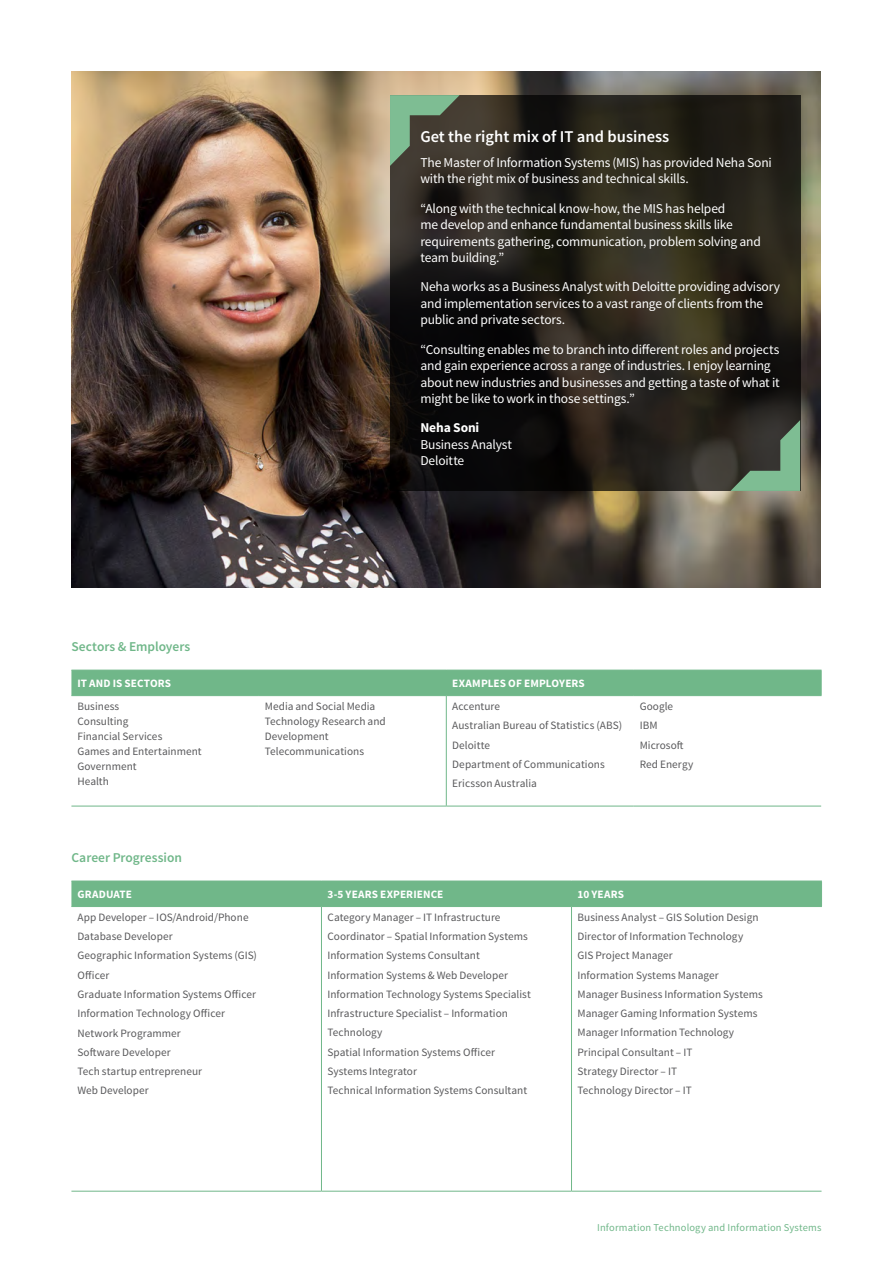
<style>
.page{position:relative;width:893px;height:1263px;background:#fff}
.page>*{position:absolute;margin:0;border:0;box-sizing:border-box;transform-origin:0 0}
.t1{font:600 16.5px "Source Sans Pro";color:#fff}
.t2{font:13.5px/16.5px "Source Sans Pro";letter-spacing:-.015em;color:#fff}
.t3{font:600 13.5px "Source Sans Pro";color:#70b789}
.t4{font:700 13.5px "Source Sans Pro";letter-spacing:-.01em;color:#fff}
.t5{font:11.25px/19.2px "Source Sans Pro";letter-spacing:.005em;color:#59595b}
.t6{font:700 11.25px "Source Sans Pro";letter-spacing:.01em;color:#fff}
.t7{font:10.5px "Source Sans Pro";letter-spacing:.015em;color:#70b789}
</style>
<div class="page">
<img style="left:71px;top:71px;width:750px;height:517px">
<svg style="left:390px;top:95px;width:410px;height:396px;background:#221e18"></svg>
<svg style="left:390px;top:95px;width:70px;height:71px;background:#5a6f59"></svg>
<svg style="left:730px;top:420px;width:70px;height:71px;background:#516955"></svg>
<div style="left:71px;top:670px;width:751px;height:26px;background:#70b789"></div>
<hr style="left:71px;top:695px;width:188px;height:1px;background:#70b789">
<hr style="left:259px;top:695px;width:187px;height:1px;background:#70b789">
<hr style="left:446px;top:695px;width:188px;height:1px;background:#70b789">
<hr style="left:446px;top:696px;width:1px;height:110px;background:#70b789">
<hr style="left:634px;top:695px;width:187px;height:1px;background:#70b789">
<hr style="left:71px;top:806px;width:188px;height:1px;background:#70b789">
<hr style="left:259px;top:806px;width:187px;height:1px;background:#70b789">
<hr style="left:446px;top:806px;width:188px;height:1px;background:#70b789">
<hr style="left:634px;top:806px;width:187px;height:1px;background:#70b789">
<hr style="left:571px;top:907px;width:1px;height:284px;background:#70b789">
<div style="left:71px;top:881px;width:751px;height:25px;background:#70b789"></div>
<hr style="left:71px;top:906px;width:250px;height:1px;background:#70b789">
<hr style="left:321px;top:906px;width:250px;height:1px;background:#70b789">
<hr style="left:321px;top:907px;width:1px;height:284px;background:#70b789">
<hr style="left:571px;top:906px;width:251px;height:1px;background:#70b789">
<hr style="left:71px;top:1191px;width:250px;height:1px;background:#70b789">
<hr style="left:321px;top:1191px;width:250px;height:1px;background:#70b789">
<hr style="left:571px;top:1191px;width:250px;height:1px;background:#70b789">
<h1 class="t1" style="left:420px;top:126px;width:250px">Get the right mix of IT and business</h1>
<p class="t2" style="left:420px;top:154px;width:353px">The Master of Information Systems (MIS) has provided Neha Soni with the right mix of business and technical skills.</p>
<p class="t2" style="left:420px;top:200px;width:342px">“Along with the technical know-how, the MIS has helped<br>me develop and enhance fundamental business skills like requirements gathering, communication, problem solving and team building.”</p>
<p class="t2" style="left:420px;top:279px;width:361px">Neha works as a Business Analyst with Deloitte providing advisory and implementation services to a vast range of clients from the public and private sectors.</p>
<p class="t2" style="left:420px;top:341px;width:361px">“Consulting enables me to branch into different roles and projects and gain experience across a range of industries. I enjoy learning about new industries and businesses and getting a taste of what it might be like to work in those settings.”</p>
<p class="t4" style="left:420px;top:419px;width:60px">Neha Soni</p>
<p class="t2" style="left:420px;top:436px;width:93px">Business Analyst<br>Deloitte</p>
<p class="t3" style="left:71px;top:638px;width:120px">Sectors &amp; Employers</p>
<p class="t6" style="left:77px;top:676px;width:95px">IT AND IS SECTORS</p>
<p class="t6" style="left:452px;top:676px;width:134px">EXAMPLES OF EMPLOYERS</p>
<p class="t5" style="left:77px;top:699px;width:126px;line-height:15px">Business<br>Consulting<br>Financial Services<br>Games and Entertainment<br>Government<br>Health</p>
<p class="t5" style="left:265px;top:699px;width:122px;line-height:15px">Media and Social Media<br>Technology Research and<br>Development<br>Telecommunications</p>
<p class="t5" style="left:452px;top:697px;width:171px">Accenture<br>Australian Bureau of Statistics (ABS)<br>Deloitte<br>Department of Communications<br>Ericsson Australia</p>
<p class="t5" style="left:640px;top:697px;width:55px">Google<br>IBM<br>Microsoft<br>Red Energy</p>
<p class="t3" style="left:71px;top:849px;width:112px">Career Progression</p>
<p class="t6" style="left:77px;top:887px;width:56px">GRADUATE</p>
<p class="t6" style="left:327px;top:887px;width:117px">3-5 YEARS EXPERIENCE</p>
<p class="t6" style="left:577px;top:887px;width:48px">10 YEARS</p>
<p class="t5" style="left:77px;top:908px;width:181px">App Developer – IOS/Android/Phone<br>Database Developer<br>Geographic Information Systems (GIS)<br>Officer<br>Graduate Information Systems Officer<br>Information Technology Officer<br>Network Programmer<br>Software Developer<br>Tech startup entrepreneur<br>Web Developer</p>
<p class="t5" style="left:327px;top:908px;width:205px">Category Manager – IT Infrastructure Coordinator – Spatial Information Systems Information Systems Consultant Information Systems &amp; Web Developer Information Technology Systems Specialist Infrastructure Specialist – Information Technology<br>Spatial Information Systems Officer Systems Integrator<br>Technical Information Systems Consultant</p>
<p class="t5" style="left:577px;top:908px;width:187px">Business Analyst – GIS Solution Design<br>Director of Information Technology<br>GIS Project Manager<br>Information Systems Manager<br>Manager Business Information Systems<br>Manager Gaming Information Systems<br>Manager Information Technology<br>Principal Consultant – IT<br>Strategy Director – IT<br>Technology Director – IT</p>
<p class="t7" style="left:597px;top:1221px;width:226px">Information Technology and Information Systems</p>
</div>
